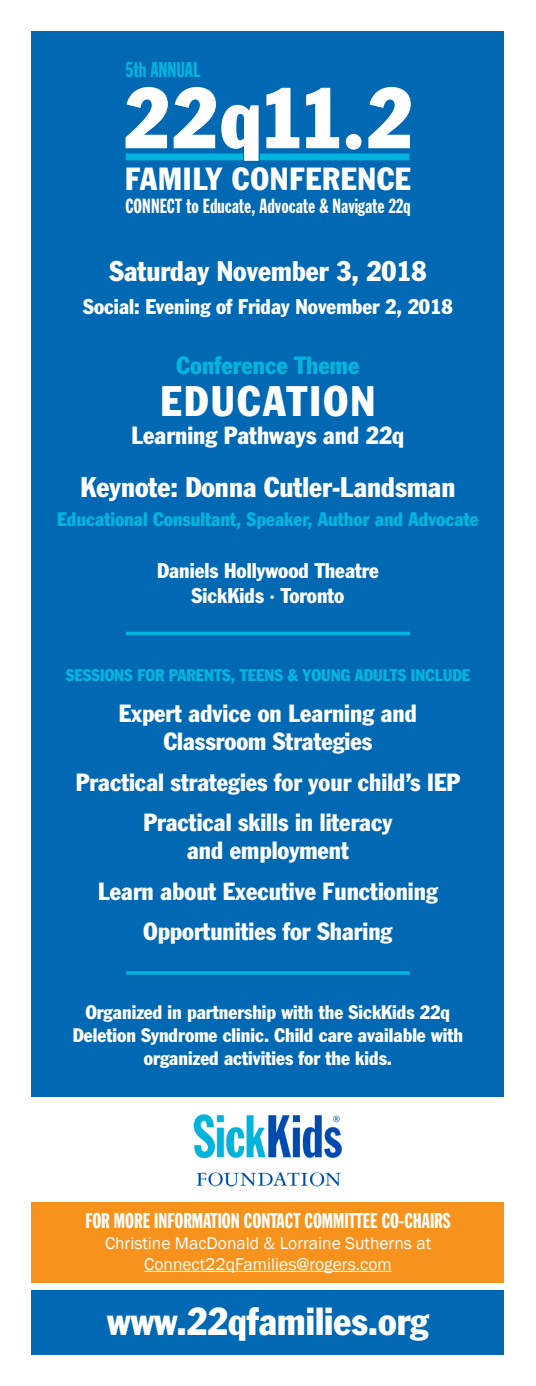
<style>
.page{position:relative;width:536px;height:1386px;background:#fff}
.page>*{position:absolute;margin:0;border:0;box-sizing:border-box;transform-origin:0 0}
.t1{font:condensed 83.48px "Franklin Gothic";color:#fff}
.t2{font:condensed 42px "Franklin Gothic";letter-spacing:.06em;color:#fff}
.t3{font:condensed 38.5px "Franklin Gothic";color:#fff}
.t4{font:condensed 31.5px "Franklin Gothic";letter-spacing:.03em;color:#fff}
.t5{font:condensed 28px "Franklin Gothic";color:#fff}
.t6{font:condensed 24.5px/28px "Franklin Gothic";color:#fff;text-align:center}
.t7{font:condensed 24.5px "Franklin Gothic";color:#00b6de}
.t8{font:condensed 21px "Franklin Gothic";color:#fff}
.t9{font:21px "Franklin Gothic Extra Cond";color:#fff}
.t10{font:21px "Franklin Gothic Extra Cond";color:#00b6de}
.t11{font:20.12px "Franklin Gothic Extra Cond";letter-spacing:.005em;color:#fff}
.t12{font:condensed 19.25px/23.1px "Franklin Gothic";color:#fff;text-align:center}
.t13{font:condensed 19.25px "Franklin Gothic";color:#00b6de}
.t14{font:17.5px "Franklin Gothic";color:#fff}
.t15{font:condensed 16.62px "Franklin Gothic";color:#00b6de}
.s1{font-family:"URW Grotesk T";font-stretch:normal;font-size:108.15px}
</style>
<div class="page">
<div style="left:32px;top:1290px;width:472px;height:64px;background:#0168b3"></div>
<div style="left:32px;top:32px;width:472px;height:1065px;background:#0168b3"></div>
<img style="left:193px;top:1114px;width:149px;height:73px">
<svg style="left:126px;top:971px;width:284px;height:4px"></svg>
<hr style="left:126px;top:632px;width:284px;height:3px;background:#00b6de">
<div style="left:32px;top:1202px;width:472px;height:80px;background:#f7931d"></div>
<hr style="left:144px;top:1271px;width:247px;height:1px;background:#fff">
<div style="left:126px;top:154px;width:283px;height:6px;background:#00b6de"></div>
<div style="left:243px;top:153px;width:17px;height:8px;background:#0168b3"></div>
<svg style="left:125px;top:87px;width:134px;height:74px"></svg>
<svg style="left:266px;top:87px;width:33px;height:62px"></svg>
<svg style="left:306px;top:87px;width:33px;height:62px"></svg>
<div style="left:346px;top:134px;width:15px;height:15px;border:1px solid #fff;border-radius:50%"></div>
<svg style="left:368px;top:87px;width:43px;height:62px"></svg>
<p class="t10" style="left:126px;top:58px;width:76px">5TH ANNUAL</p>
<p class="t1" style="left:124px;top:67px;width:289px">22q11<span class="s1">.</span>2</p>
<p class="t4" style="left:125px;top:160px;width:287px">FAMILY CONFERENCE</p>
<p class="t11" style="left:125px;top:195px;width:287px">CONNECT TO EDUCATE, ADVOCATE &amp; NAVIGATE 22Q</p>
<p class="t5" style="left:109px;top:254px;width:318px">Saturday November 3, 2018</p>
<p class="t8" style="left:83px;top:293px;width:371px">Social: Evening of Friday November 2, 2018</p>
<p class="t7" style="left:176px;top:351px;width:184px">Conference Theme</p>
<p class="t2" style="left:160px;top:376px;width:216px">EDUCATION</p>
<p class="t6" style="left:131px;top:422px;width:274px">Learning Pathways and 22q</p>
<p class="t5" style="left:80px;top:470px;width:376px">Keynote: Donna Cutler-Landsman</p>
<p class="t13" style="left:57px;top:507px;width:423px">Educational Consultant, Speaker, Author and Advocate</p>
<p class="t8" style="left:157px;top:558px;width:223px">Daniels Hollywood Theatre</p>
<p class="t8" style="left:191px;top:583px;width:154px">SickKids · Toronto</p>
<p class="t15" style="left:66px;top:665px;width:18px">Sessions</p>
<p class="t15" style="left:137px;top:665px;width:10px">for</p>
<p class="t15" style="left:169px;top:665px;width:19px">Parents</p>
<p class="t15" style="left:231px;top:665px;width:27px">, Teens</p>
<p class="t15" style="left:287px;top:665px;width:86px">&amp; Young Adults</p>
<p class="t15" style="left:411px;top:665px;width:10px">include</p>
<p class="t6" style="left:119px;top:699px;width:299px">Expert advice on Learning and<br>Classroom Strategies</p>
<p class="t6" style="left:76px;top:768px;width:385px">Practical strategies for your child’s IEP</p>
<p class="t6" style="left:143px;top:808px;width:250px">Practical skills in literacy and employment</p>
<p class="t6" style="left:98px;top:877px;width:341px">Learn about Executive Functioning</p>
<p class="t6" style="left:143px;top:918px;width:251px">Opportunities for Sharing</p>
<p class="t12" style="left:73px;top:1000px;width:391px">Organized in partnership with the SickKids 22q<br>Deletion Syndrome clinic. Child care available with organized activities for the kids.</p>
<p class="t9" style="left:85px;top:1209px;width:168px">FOR MORE INFORMATION CONTACT</p>
<p class="t9" style="left:304px;top:1209px;width:148px">COMMITTEE CO-CHAIRS</p>
<p class="t14" style="left:105px;top:1232px;width:327px">Christine MacDonald &amp; Lorraine Sutherns at</p>
<p class="t14" style="left:144px;top:1253px;width:249px">Connect22qFamilies@rogers.com</p>
<p class="t3" style="left:107px;top:1298px;width:323px">www.22qfamilies.org</p>
</div>
